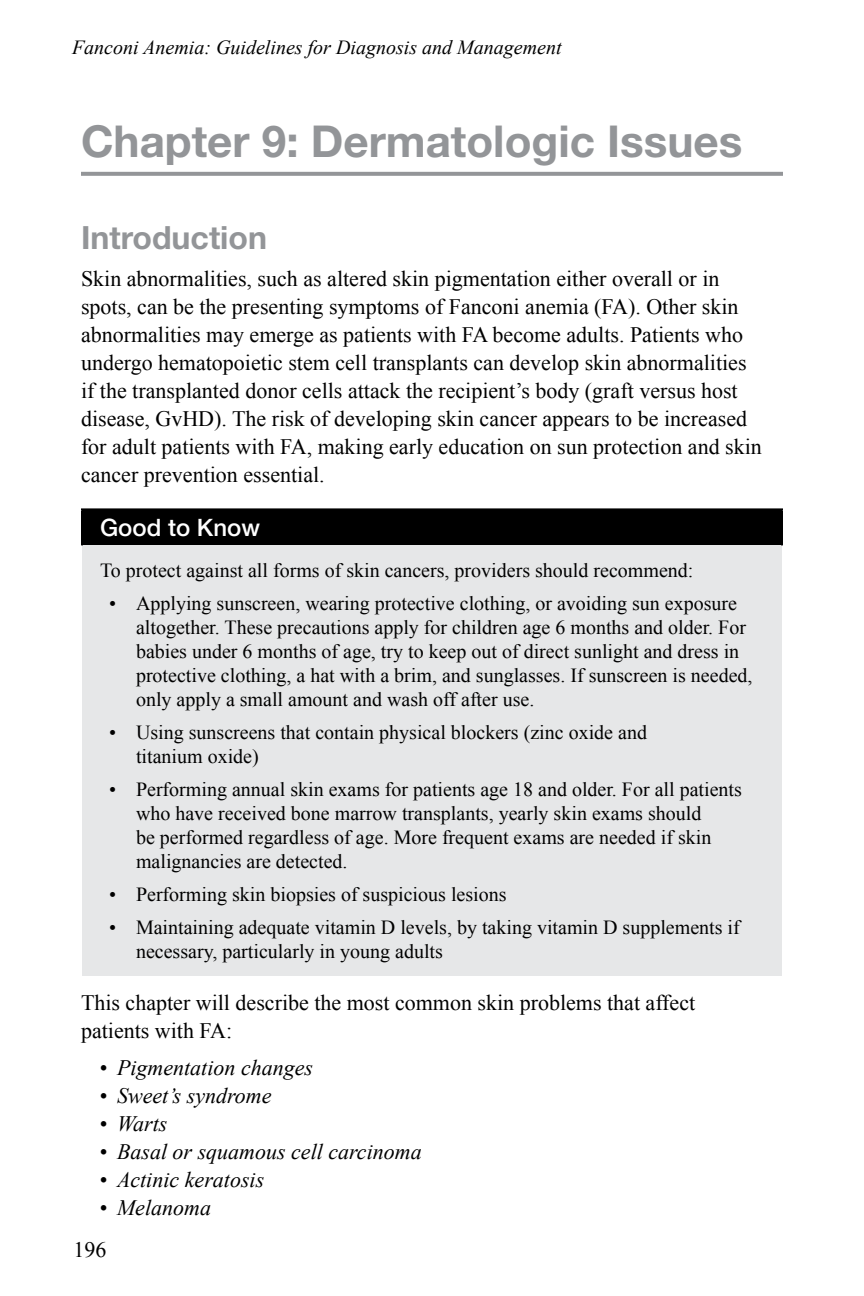
<style>
.page{position:relative;width:864px;height:1296px;background:#fff}
.page>*{position:absolute;margin:0;border:0;box-sizing:border-box;transform-origin:0 0}
.chapter_head{font:700 44px "Helvetica Neue LT Std";color:#939598}
.head{font:700 32px "Helvetica Neue LT Std";color:#939598}
.note{font:500 24px "Helvetica Neue LT Std";color:#fff}
.body{font:22px/28px "Times New Roman";color:#000}
.t1{font:italic 22px "Times New Roman";color:#000}
.note_body{font:20px/24px "Times New Roman";color:#000}
.t2{font:italic 20px "Times New Roman";color:#000}
</style>
<div class="page">
<svg style="left:81px;top:172px;width:702px;height:4px;background:#97999c"></svg>
<div style="left:82px;top:509px;width:700px;height:36px;background:#000"></div>
<div style="left:82px;top:545px;width:700px;height:431px;background:#e6e7e8"></div>
<hr style="left:81px;top:508px;width:702px;height:2px;background:#000">
<hr style="left:81px;top:510px;width:2px;height:35px;background:#000">
<hr style="left:781px;top:510px;width:2px;height:35px;background:#000">
<p class="t2" style="left:72px;top:34px;width:491px">Fanconi Anemia: Guidelines for Diagnosis and Management</p>
<p class="chapter_head" style="left:81px;top:115px;width:663px">Chapter 9: Dermatologic Issues</p>
<p class="head" style="left:81px;top:218px;width:188px">Introduction</p>
<p class="body" style="left:81px;top:265px;width:682px">Skin abnormalities, such as altered skin pigmentation either overall or in spots, can be the presenting symptoms of Fanconi anemia (FA). Other skin abnormalities may emerge as patients with FA become adults. Patients who undergo hematopoietic stem cell transplants can develop skin abnormalities if the transplanted donor cells attack the recipient’s body (graft versus host disease, GvHD). The risk of developing skin cancer appears to be increased for adult patients with FA, making early education on sun protection and skin cancer prevention essential.</p>
<p class="note" style="left:100px;top:513px;width:162px">Good to Know</p>
<p class="note_body" style="left:100px;top:558px;width:595px">To protect against all forms of skin cancers, providers should recommend:</p>
<p class="note_body" style="left:136px;top:591px;width:618px;text-indent:-27px">• Applying sunscreen, wearing protective clothing, or avoiding sun exposure altogether. These precautions apply for children age 6 months and older. For babies under 6 months of age, try to keep out of direct sunlight and dress in protective clothing, a hat with a brim, and sunglasses. If sunscreen is needed, only apply a small amount and wash off after use.</p>
<p class="note_body" style="left:136px;top:720px;width:513px;text-indent:-27px">• Using sunscreens that contain physical blockers (zinc oxide and titanium oxide)</p>
<p class="note_body" style="left:136px;top:777px;width:607px;text-indent:-27px">• Performing annual skin exams for patients age 18 and older. For all patients who have received bone marrow transplants, yearly skin exams should<br>be performed regardless of age. More frequent exams are needed if skin malignancies are detected.</p>
<p class="note_body" style="left:109px;top:882px;width:399px">• Performing skin biopsies of suspicious lesions</p>
<p class="note_body" style="left:136px;top:915px;width:605px;text-indent:-27px">• Maintaining adequate vitamin D levels, by taking vitamin D supplements if necessary, particularly in young adults</p>
<p class="body" style="left:81px;top:989px;width:616px">This chapter will describe the most common skin problems that affect patients with FA:</p>
<p class="t1" style="left:99px;top:1053px;width:216px">• Pigmentation changes</p>
<p class="t1" style="left:99px;top:1081px;width:174px">• Sweet’s syndrome</p>
<p class="t1" style="left:99px;top:1109px;width:70px">• Warts</p>
<p class="t1" style="left:99px;top:1137px;width:324px">• Basal or squamous cell carcinoma</p>
<p class="t1" style="left:99px;top:1165px;width:167px">• Actinic keratosis</p>
<p class="t1" style="left:99px;top:1193px;width:114px">• Melanoma</p>
<p class="body" style="left:73px;top:1235px;width:34px">196</p>
</div>
